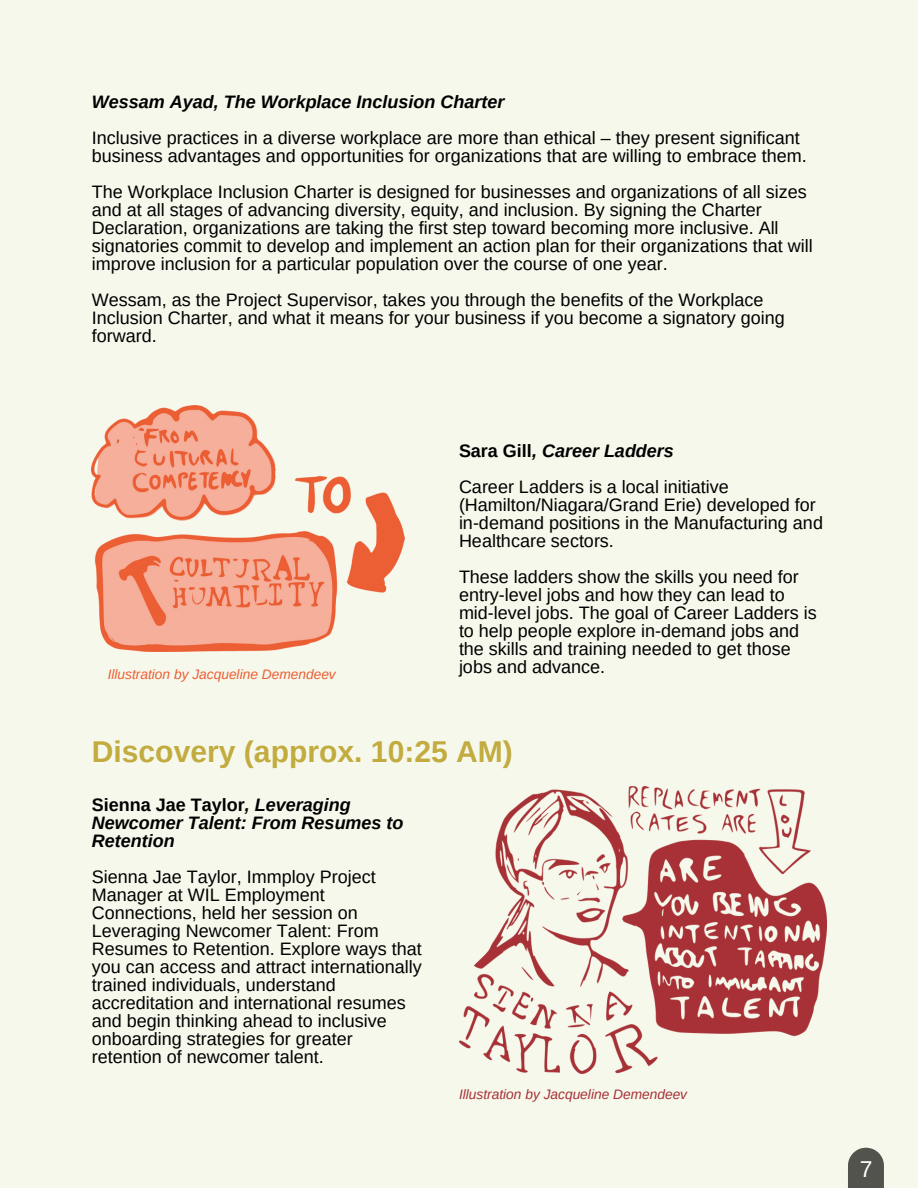
<style>
.page{position:relative;width:918px;height:1188px;background:#f6f8eb}
.page>*{position:absolute;margin:0;border:0;box-sizing:border-box;transform-origin:0 0}
.t1{font:700 30.15px "Arimo";color:#c2ac3f}
.t2{font:22.95px "Arimo";color:#fff}
.t3{font:18px/18px "Arimo";color:#000}
.t4{font:italic 700 18px/18px "Arimo";color:#000}
.t5{font:italic 13.8px "Arimo";color:#ec5e34}
.t6{font:italic 13.8px "Arimo";color:#a63036}
.s1{font-style:normal}
</style>
<div class="page">
<img style="left:92px;top:406px;width:313px;height:246px">
<img style="left:459px;top:786px;width:368px;height:287px">
<svg style="left:848px;top:1148px;width:36px;height:40px"></svg>
<p class="t4" style="left:92px;top:93px;width:414px">Wessam Ayad, The Workplace Inclusion Charter</p>
<p class="t3" style="left:92px;top:129px;width:716px">Inclusive practices in a diverse workplace are more than ethical – they present significant business advantages and opportunities for organizations that are willing to embrace them.</p>
<p class="t3" style="left:92px;top:183px;width:722px">The Workplace Inclusion Charter is designed for businesses and organizations of all sizes and at all stages of advancing diversity, equity, and inclusion. By signing the Charter Declaration, organizations are taking the first step toward becoming more inclusive. All signatories commit to develop and implement an action plan for their organizations that will improve inclusion for a particular population over the course of one year.</p>
<p class="t3" style="left:92px;top:291px;width:694px">Wessam, as the Project Supervisor, takes you through the benefits of the Workplace<br>Inclusion Charter, and what it means for your business if you become a signatory going forward.</p>
<p class="t5" style="left:108px;top:667px;width:230px">Illustration by Jacqueline Demendeev</p>
<p class="t4" style="left:459px;top:442px;width:216px"><span class="s1">Sara Gill</span>, Career Ladders</p>
<p class="t3" style="left:459px;top:478px;width:366px">Career Ladders is a local initiative (Hamilton/Niagara/Grand Erie) developed for in-demand positions in the Manufacturing and Healthcare sectors.</p>
<p class="t3" style="left:459px;top:568px;width:359px">These ladders show the skills you need for entry-level jobs and how they can lead to mid-level jobs. The goal of Career Ladders is to help people explore in-demand jobs and the skills and training needed to get those jobs and advance.</p>
<p class="t1" style="left:92px;top:734px;width:423px">Discovery (approx. 10:25 AM)</p>
<p class="t4" style="left:92px;top:796px;width:313px"><span class="s1">Sienna Jae Taylor</span>, Leveraging<br>Newcomer Talent: From Resumes to<br>Retention</p>
<p class="t3" style="left:92px;top:868px;width:331px">Sienna Jae Taylor, Immploy Project Manager at WIL Employment Connections, held her session on Leveraging Newcomer Talent: From Resumes to Retention. Explore ways that you can access and attract internationally trained individuals, understand accreditation and international resumes and begin thinking ahead to inclusive onboarding strategies for greater retention of newcomer talent.</p>
<p class="t6" style="left:459px;top:1087px;width:230px">Illustration by Jacqueline Demendeev</p>
<p class="t2" style="left:860px;top:1156px;width:14px">7</p>
</div>
